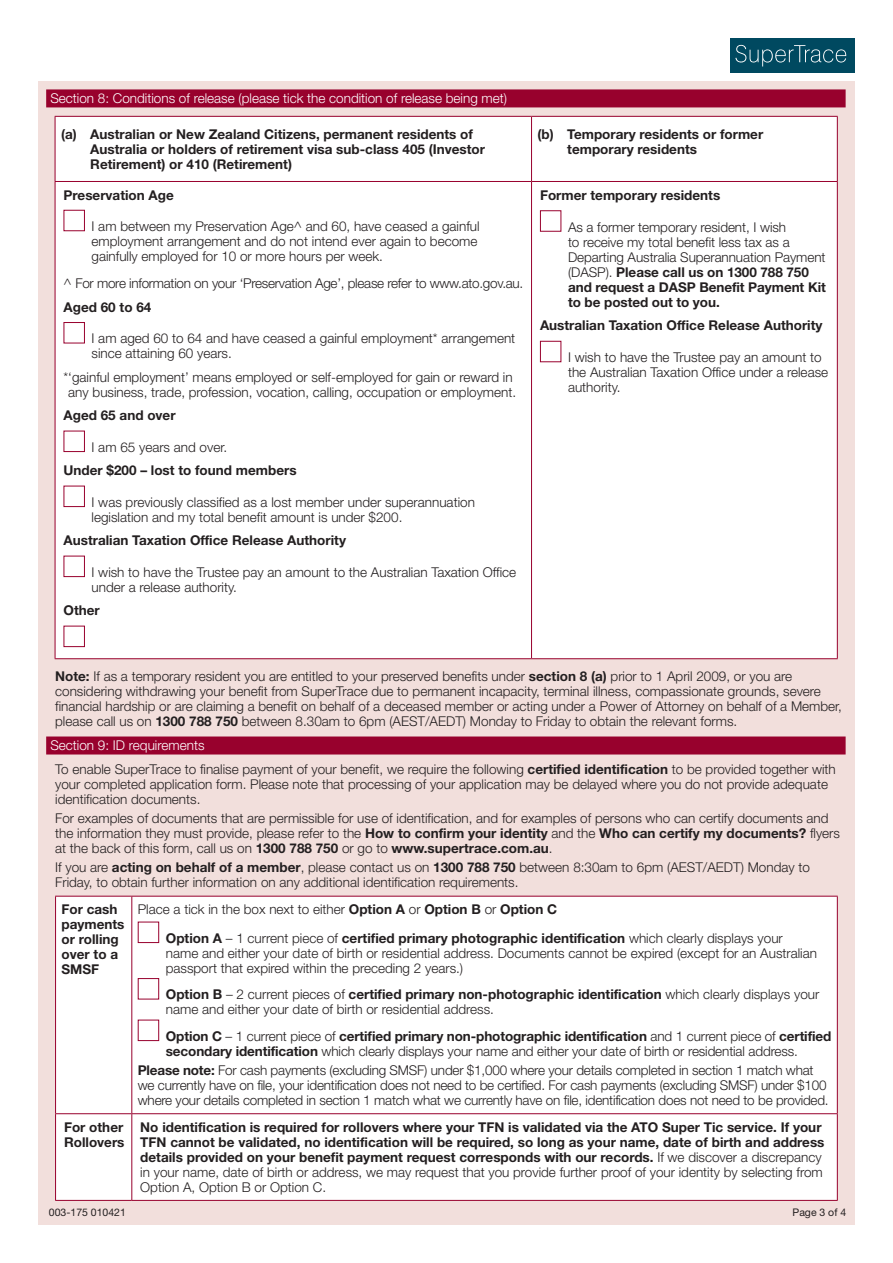
<style>
.page{position:relative;width:893px;height:1263px;background:#fff}
.page>*{position:absolute;margin:0;border:0;box-sizing:border-box;transform-origin:0 0}
.t1{font:300 13.5px/15px "Helvetica Neue LT Std";color:#231f20}
.t2{font:700 13.5px/15px "Helvetica Neue LT Std";color:#231f20}
.t3{font:300 13.5px "Helvetica Neue LT Std";letter-spacing:-.02em;color:#231f20}
.t4{font:300 13.5px "Helvetica Neue LT Std";color:#fff}
.t5{font:10.5px "Helvetica Neue LT Std";color:#231f20}
.s1{font-weight:700}
.s2{color:#fff}
.s3{font-weight:300}
</style>
<div class="page">
<div style="left:38px;top:81px;width:817px;height:1144px;background:#f2dfdc"></div>
<div style="left:730px;top:38px;width:125px;height:35px;background:#004960"></div>
<svg style="left:735px;top:45px;width:111px;height:22px"></svg>
<div style="left:46px;top:89px;width:800px;height:18px;background:#98012d"></div>
<div style="left:46px;top:736px;width:800px;height:18px;background:#98012d"></div>
<div style="left:56px;top:117px;width:781px;height:541px;background:#fff"></div>
<hr style="left:55px;top:116px;width:476px;height:1px;background:#98012d">
<hr style="left:55px;top:117px;width:1px;height:64px;background:#98012d">
<hr style="left:531px;top:116px;width:307px;height:1px;background:#98012d">
<hr style="left:531px;top:117px;width:1px;height:64px;background:#98012d">
<hr style="left:837px;top:117px;width:1px;height:64px;background:#98012d">
<hr style="left:55px;top:181px;width:476px;height:1px;background:#98012d">
<hr style="left:55px;top:182px;width:1px;height:476px;background:#98012d">
<hr style="left:531px;top:181px;width:307px;height:1px;background:#98012d">
<hr style="left:531px;top:182px;width:1px;height:476px;background:#98012d">
<hr style="left:837px;top:182px;width:1px;height:476px;background:#98012d">
<hr style="left:55px;top:658px;width:476px;height:1px;background:#98012d">
<hr style="left:531px;top:658px;width:307px;height:1px;background:#98012d">
<div style="left:64px;top:210px;width:21px;height:21px;background:#fff;border:1px solid #98012d"></div>
<div style="left:64px;top:322px;width:21px;height:21px;background:#fff;border:1px solid #98012d"></div>
<div style="left:64px;top:431px;width:21px;height:21px;background:#fff;border:1px solid #98012d"></div>
<div style="left:64px;top:486px;width:21px;height:21px;background:#fff;border:1px solid #98012d"></div>
<div style="left:64px;top:556px;width:21px;height:21px;background:#fff;border:1px solid #98012d"></div>
<div style="left:64px;top:626px;width:21px;height:21px;background:#fff;border:1px solid #98012d"></div>
<div style="left:540px;top:210px;width:21px;height:22px;background:#fff;border:1px solid #98012d"></div>
<div style="left:540px;top:341px;width:21px;height:21px;background:#fff;border:1px solid #98012d"></div>
<div style="left:56px;top:897px;width:781px;height:303px;background:#fff"></div>
<hr style="left:55px;top:896px;width:77px;height:1px;background:#98012d">
<hr style="left:55px;top:896px;width:1px;height:217px;background:#98012d">
<hr style="left:132px;top:896px;width:706px;height:1px;background:#98012d">
<hr style="left:131px;top:896px;width:1px;height:217px;background:#98012d">
<hr style="left:837px;top:896px;width:1px;height:217px;background:#98012d">
<hr style="left:55px;top:1113px;width:77px;height:1px;background:#98012d">
<hr style="left:55px;top:1114px;width:1px;height:86px;background:#98012d">
<hr style="left:132px;top:1113px;width:706px;height:1px;background:#98012d">
<hr style="left:131px;top:1114px;width:1px;height:86px;background:#98012d">
<hr style="left:837px;top:1114px;width:1px;height:86px;background:#98012d">
<hr style="left:55px;top:1200px;width:77px;height:1px;background:#98012d">
<hr style="left:132px;top:1200px;width:706px;height:1px;background:#98012d">
<div style="left:138px;top:922px;width:21px;height:21px;background:#fff;border:1px solid #98012d"></div>
<div style="left:138px;top:978px;width:21px;height:21px;background:#fff;border:1px solid #98012d"></div>
<div style="left:138px;top:1020px;width:21px;height:21px;background:#fff;border:1px solid #98012d"></div>
<p class="t4" style="left:50px;top:90px;width:458px">Section 8: Conditions of release (please tick the condition of release being met)</p>
<p class="t2" style="left:90px;top:126px;width:396px;text-indent:-29px">(a) Australian or New Zealand Citizens, permanent residents of<br>Australia or holders of retirement visa sub-class 405 (Investor<br>Retirement) or 410 (Retirement)</p>
<p class="t2" style="left:567px;top:126px;width:197px;text-indent:-30px">(b) Temporary residents or former temporary residents</p>
<p class="t2" style="left:64px;top:187px;width:112px">Preservation Age</p>
<p class="t1" style="left:92px;top:219px;width:390px">I am between my Preservation Age^ and 60, have ceased a gainful employment arrangement and do not intend ever again to become gainfully employed for 10 or more hours per week.</p>
<p class="t3" style="left:64px;top:275px;width:461px">^ For more information on your ‘Preservation Age’, please refer to www.ato.gov.au.</p>
<p class="t2" style="left:64px;top:299px;width:89px">Aged 60 to 64</p>
<p class="t1" style="left:92px;top:331px;width:425px">I am aged 60 to 64 and have ceased a gainful employment* arrangement since attaining 60 years.</p>
<p class="t1" style="left:64px;top:369px;width:454px;text-align:center">*‘gainful employment’ means employed or self-employed for gain or reward in any business, trade, profession, vocation, calling, occupation or employment.</p>
<p class="t2" style="left:64px;top:408px;width:114px">Aged 65 and over</p>
<p class="t1" style="left:92px;top:439px;width:137px">I am 65 years and over.</p>
<p class="t2" style="left:64px;top:463px;width:234px">Under $200 – lost to found members</p>
<p class="t1" style="left:92px;top:494px;width:385px">I was previously classified as a lost member under superannuation legislation and my total benefit amount is under $200.</p>
<p class="t2" style="left:64px;top:533px;width:284px">Australian Taxation Office Release Authority</p>
<p class="t1" style="left:92px;top:564px;width:426px">I wish to have the Trustee pay an amount to the Australian Taxation Office under a release authority.</p>
<p class="t2" style="left:64px;top:603px;width:38px">Other</p>
<p class="t2" style="left:540px;top:187px;width:182px">Former temporary residents</p>
<p class="t1" style="left:568px;top:219px;width:259px">As a former temporary resident, I wish<br>to receive my total benefit less tax as a Departing Australia Superannuation Payment (DASP). <span class="s1">Please call us on 1300 788 750 and request a DASP Benefit Payment Kit to be posted out to you.</span></p>
<p class="t2" style="left:540px;top:318px;width:284px">Australian Taxation Office Release Authority</p>
<p class="t1" style="left:568px;top:350px;width:262px">I wish to have the Trustee pay an amount to the Australian Taxation Office under a release authority.</p>
<p class="t1" style="left:55px;top:668px;width:788px"><span class="s1">Note:</span> If as a temporary resident you are entitled to your preserved benefits under <span class="s1">section 8 (a)</span> prior to 1 April 2009, or you are considering withdrawing your benefit from SuperTrace due to permanent incapacity, terminal illness, compassionate grounds, severe financial hardship or are claiming a benefit on behalf of a deceased member or acting under a Power of Attorney on behalf of a Member, please call us on <span class="s1">1300 788 750</span> between 8.30am to 6pm (AEST/AEDT) Monday to Friday to obtain the relevant forms.</p>
<p class="t1" style="left:55px;top:733px;width:782px;line-height:23.7px;text-indent:-5px"><span class="s2">Section 9: ID requirements<br></span>To enable SuperTrace to finalise payment of your benefit, we require the following <span class="s1">certified identification</span> to be provided together with</p>
<p class="t1" style="left:55px;top:776px;width:774px">your completed application form. Please note that processing of your application may be delayed where you do not provide adequate identification documents.</p>
<p class="t1" style="left:55px;top:810px;width:786px">For examples of documents that are permissible for use of identification, and for examples of persons who can certify documents and the information they must provide, please refer to the <span class="s1">How to confirm your identity</span> and the <span class="s1">Who can certify my documents?</span> flyers at the back of this form, call us on <span class="s1">1300 788 750</span> or go to <span class="s1">www.supertrace.com.au</span>.</p>
<p class="t1" style="left:55px;top:860px;width:756px">If you are <span class="s1">acting on behalf of a member</span>, please contact us on <span class="s1">1300 788 750</span> between 8:30am to 6pm (AEST/AEDT) Monday to<br>Friday, to obtain further information on any additional identification requirements.</p>
<p class="t2" style="left:62px;top:902px;width:64px">For cash payments or rolling over to a<br>SMSF</p>
<p class="t1" style="left:166px;top:895px;width:618px;line-height:28.7px;text-indent:-28px">Place a tick in the box next to either <span class="s1">Option A</span> or <span class="s1">Option B</span> or <span class="s1">Option C<br>Option A</span> – 1 current piece of <span class="s1">certified primary photographic identification</span> which clearly displays your</p>
<p class="t1" style="left:166px;top:945px;width:653px">name and either your date of birth or residential address. Documents cannot be expired (except for an Australian passport that expired within the preceding 2 years.)</p>
<p class="t1" style="left:166px;top:987px;width:655px"><span class="s1">Option B</span> – 2 current pieces of <span class="s1">certified primary non-photographic identification</span> which clearly displays your name and either your date of birth or residential address.</p>
<p class="t1" style="left:166px;top:1028px;width:667px"><span class="s1">Option C</span> – 1 current piece of <span class="s1">certified primary non-photographic identification</span> and 1 current piece of <span class="s1">certified secondary identification</span> which clearly displays your name and either your date of birth or residential address.</p>
<p class="t1" style="left:138px;top:1063px;width:692px"><span class="s1">Please note:</span> For cash payments (excluding SMSF) under $1,000 where your details completed in section 1 match what we currently have on file, your identification does not need to be certified. For cash payments (excluding SMSF) under $100 where your details completed in section 1 match what we currently have on file, identification does not need to be provided.</p>
<p class="t2" style="left:64px;top:1119px;width:62px">For other<br>Rollovers</p>
<p class="t2" style="left:140px;top:1119px;width:686px">No identification is required for rollovers where your TFN is validated via the ATO Super Tic service. If your TFN cannot be validated, no identification will be required, so long as your name, date of birth and address details provided on your benefit payment request corresponds with our records. <span class="s3">If we discover a discrepancy in your name, date of birth or address, we may request that you provide further proof of your identity by selecting from Option A, Option B or Option C.</span></p>
<p class="t5" style="left:49px;top:1206px;width:79px">003-175 010421</p>
<p class="t5" style="left:792px;top:1206px;width:55px">Page 3 of 4</p>
</div>
